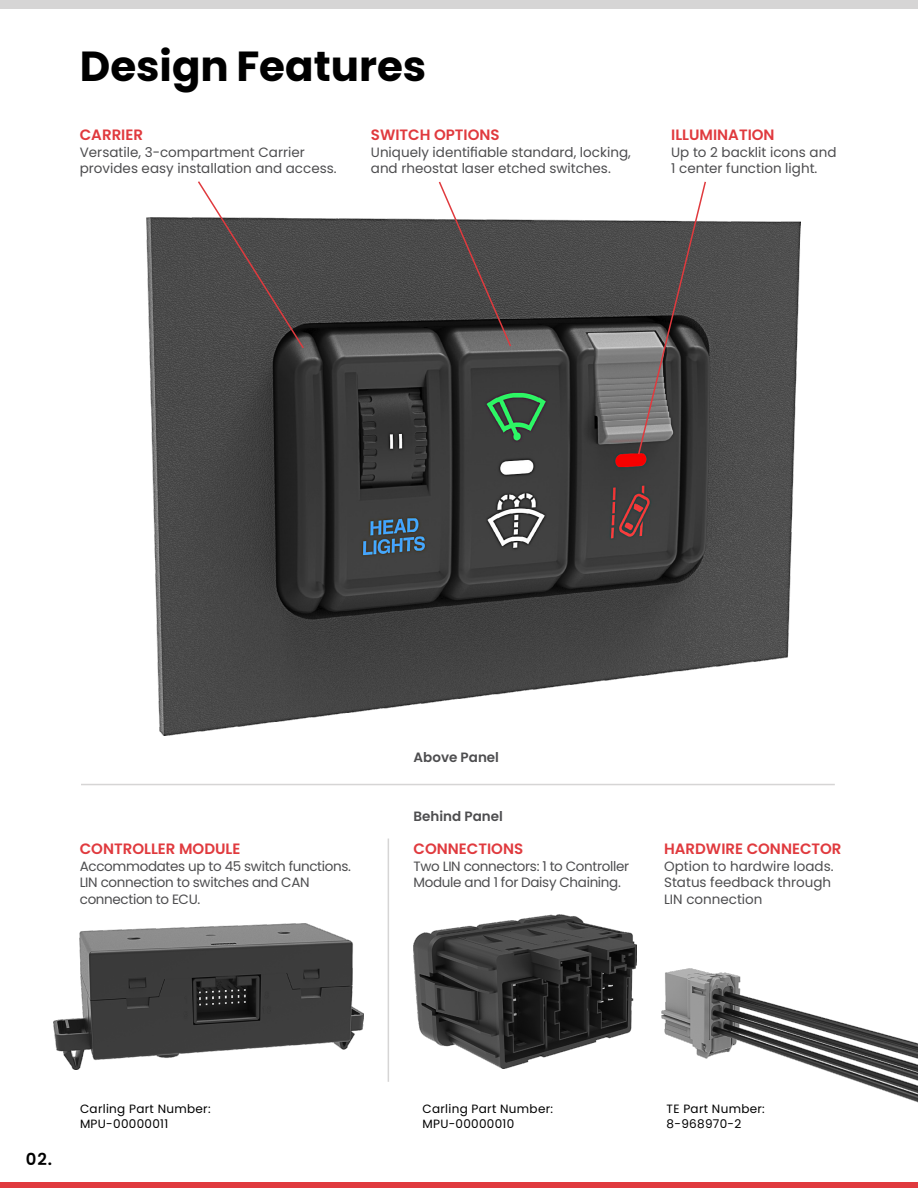
<style>
.page{position:relative;width:918px;height:1188px;background:#fff}
.page>*{position:absolute;margin:0;border:0;box-sizing:border-box;transform-origin:0 0}
.t1{font:700 42px "Poppins";color:#000}
.t2{font:600 16.5px "Poppins";color:#000}
.t3{font:600 15px "Poppins";color:#e03a3e}
.t4{font:13.5px/16.5px "Poppins";color:#4d4d4f}
.t5{font:13.5px/16.5px "Poppins";letter-spacing:-.025em;color:#4d4d4f}
.t6{font:600 13.5px "Poppins";color:#4d4d4f}
.t7{font:12px/15px "Poppins";letter-spacing:.025em;color:#000}
</style>
<div class="page">
<div style="left:0;top:1182px;width:918px;height:6px;background:#e03a3e"></div>
<div style="left:0;top:0;width:918px;height:9px;background:#d6d5d5"></div>
<img style="left:146px;top:217px;width:654px;height:519px">
<svg style="left:196px;top:181px;width:109px;height:169px"></svg>
<svg style="left:637px;top:181px;width:70px;height:275px;background:#696565"></svg>
<svg style="left:437px;top:181px;width:75px;height:167px"></svg>
<img style="left:53px;top:924px;width:310px;height:146px">
<img style="left:413px;top:915px;width:224px;height:154px">
<hr style="left:81px;top:784px;width:754px;height:1px;background:#d6d5d5">
<hr style="left:388px;top:839px;width:1px;height:243px;background:#d6d5d5">
<img style="left:661px;top:968px;width:257px;height:135px">
<h1 class="t1" style="left:80px;top:42px;width:348px">Design Features</h1>
<p class="t3" style="left:80px;top:126px;width:65px">CARRIER</p>
<p class="t4" style="left:80px;top:144px;width:258px">Versatile, 3-compartment Carrier provides easy installation and access.</p>
<p class="t3" style="left:371px;top:126px;width:130px">SWITCH OPTIONS</p>
<p class="t4" style="left:371px;top:144px;width:261px">Uniquely identifiable standard, locking, and rheostat laser etched switches.</p>
<p class="t3" style="left:671px;top:126px;width:105px">ILLUMINATION</p>
<p class="t4" style="left:671px;top:144px;width:167px">Up to 2 backlit icons and<br>1 center function light.</p>
<p class="t3" style="left:80px;top:840px;width:162px">CONTROLLER MODULE</p>
<p class="t5" style="left:80px;top:858px;width:273px">Accommodates up to 45 switch functions.<br>LIN connection to switches and CAN connection to ECU.</p>
<p class="t6" style="left:414px;top:750px;width:87px">Above Panel</p>
<p class="t6" style="left:414px;top:808px;width:91px">Behind Panel</p>
<p class="t3" style="left:414px;top:840px;width:111px">CONNECTIONS</p>
<p class="t5" style="left:414px;top:858px;width:217px">Two LIN connectors: 1 to Controller<br>Module and 1 for Daisy Chaining.</p>
<p class="t3" style="left:664px;top:840px;width:179px">HARDWIRE CONNECTOR</p>
<p class="t4" style="left:664px;top:858px;width:171px">Option to hardwire loads.<br>Status feedback through<br>LIN connection</p>
<p class="t2" style="left:26px;top:1149px;width:28px">02.</p>
<p class="t7" style="left:80px;top:1101px;width:132px">Carling Part Number:<br>MPU-00000011</p>
<p class="t7" style="left:422px;top:1101px;width:132px">Carling Part Number:<br>MPU-00000010</p>
<p class="t7" style="left:667px;top:1101px;width:100px">TE Part Number:<br>8-968970-2</p>
</div>
